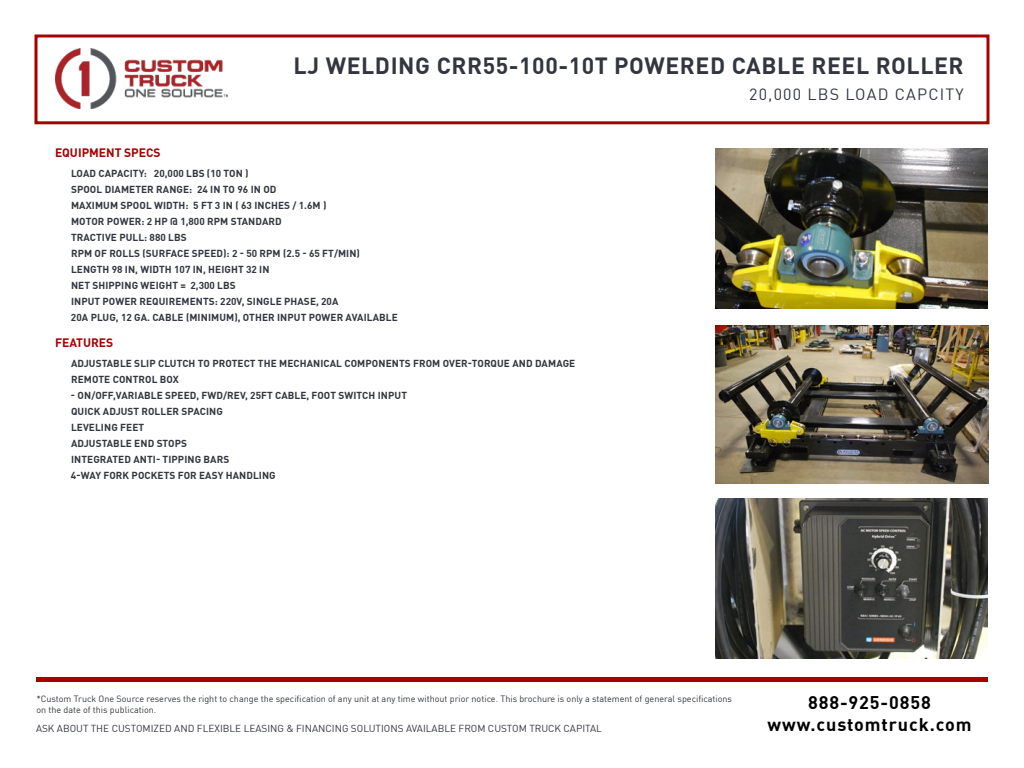
<style>
.page{position:relative;width:1024px;height:768px;background:#fff}
.page>*{position:absolute;margin:0;border:0;box-sizing:border-box;transform-origin:0 0}
.t1{font:700 23px "DIN Pro";letter-spacing:.025em;color:#333640}
.t2{font:700 18px/21.6px "DIN Pro";letter-spacing:.05em;color:#000;text-align:center}
.t3{font:16px "DIN Pro";letter-spacing:.075em;color:#333640}
.t4{font:700 12px "DIN Pro";color:#a60003}
.t5{font:700 10px/16px "DIN Pro";letter-spacing:.01em;color:#333640}
.t6{font:10px "DIN Pro";color:#333640}
.t7{font:9px/10.8px "DIN Pro";color:#333640}
</style>
<div class="page">
<div style="left:34px;top:34px;width:956px;height:90px;background:#fff;border:3px solid #a60003"></div>
<img style="left:56px;top:49px;width:172px;height:60px">
<img style="left:715px;top:148px;width:273px;height:160px">
<img style="left:716px;top:325px;width:272px;height:158px">
<img style="left:716px;top:499px;width:272px;height:160px">
<div style="left:36px;top:677px;width:952px;height:5px;background:#a60003"></div>
<p class="t4" style="left:55px;top:143px;width:107px">EQUIPMENT SPECS</p>
<h1 class="t1" style="left:294px;top:47px;width:672px">LJ WELDING CRR55-100-10T POWERED CABLE REEL ROLLER</h1>
<h3 class="t3" style="left:749px;top:82px;width:216px">20,000 LBS LOAD CAPCITY</h3>
<p class="t5" style="left:71px;top:165px;width:328px">LOAD CAPACITY: 20,000 LBS (10 TON )<br>SPOOL DIAMETER RANGE: 24 IN TO 96 IN OD<br>MAXIMUM SPOOL WIDTH: 5 FT 3 IN ( 63 INCHES / 1.6M )<br>MOTOR POWER: 2 HP @ 1,800 RPM STANDARD<br>TRACTIVE PULL: 880 LBS<br>RPM OF ROLLS (SURFACE SPEED): 2 - 50 RPM (2.5 - 65 FT/MIN)<br>LENGTH 98 IN, WIDTH 107 IN, HEIGHT 32 IN<br>NET SHIPPING WEIGHT = 2,300 LBS<br>INPUT POWER REQUIREMENTS: 220V, SINGLE PHASE, 20A<br>20A PLUG, 12 GA. CABLE (MINIMUM), OTHER INPUT POWER AVAILABLE</p>
<p class="t4" style="left:55px;top:334px;width:60px">FEATURES</p>
<p class="t5" style="left:71px;top:355px;width:506px">ADJUSTABLE SLIP CLUTCH TO PROTECT THE MECHANICAL COMPONENTS FROM OVER-TORQUE AND DAMAGE<br>REMOTE CONTROL BOX</p>
<p class="t5" style="left:71px;top:387px;width:338px">- ON/OFF,VARIABLE SPEED, FWD/REV, 25FT CABLE, FOOT SWITCH INPUT<br>QUICK ADJUST ROLLER SPACING<br>LEVELING FEET<br>ADJUSTABLE END STOPS<br>INTEGRATED ANTI- TIPPING BARS<br>4-WAY FORK POCKETS FOR EASY HANDLING</p>
<p class="t7" style="left:36px;top:693px;width:697px">*Custom Truck One Source reserves the right to change the specification of any unit at any time without prior notice. This brochure is only a statement of general specifications on the date of this publication.</p>
<p class="t6" style="left:36px;top:720px;width:567px">ASK ABOUT THE CUSTOMIZED AND FLEXIBLE LEASING &amp; FINANCING SOLUTIONS AVAILABLE FROM CUSTOM TRUCK CAPITAL</p>
<h2 class="t2" style="left:767px;top:691px;width:206px">888-925-0858 www.customtruck.com</h2>
</div>
